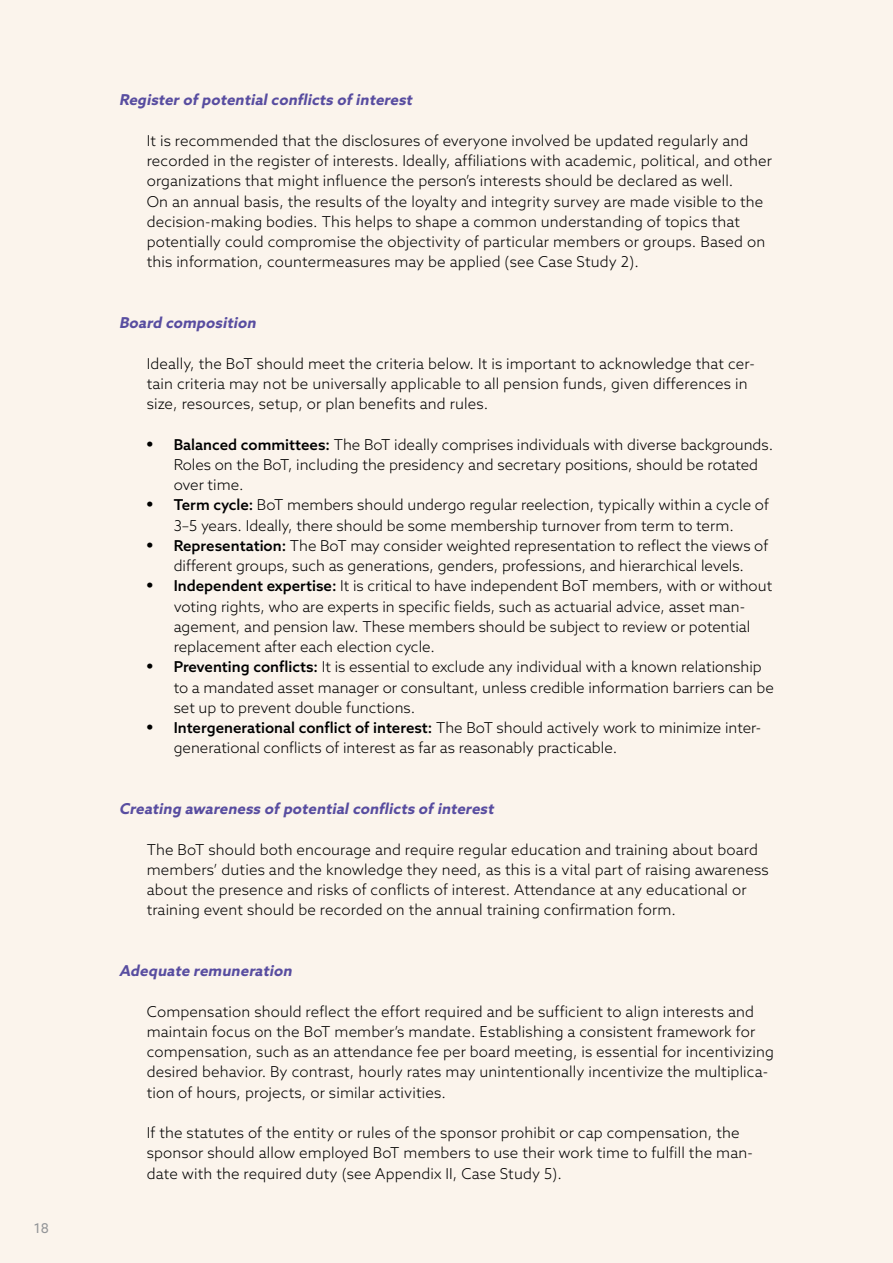
<style>
.page{position:relative;width:893px;height:1263px;background:#fbf4ec}
.page>*{position:absolute;margin:0;border:0;box-sizing:border-box;transform-origin:0 0}
.t1{font:300 15px/20.2px "Azo Sans";letter-spacing:.01em;color:#000}
.t2{font:italic 700 15px "Azo Sans";color:#584da0}
.t3{font:13.5px "Azo Sans";color:#939598}
.s1{font-family:"Times";font-weight:400;font-size:18px}
.s2{font-weight:500}
</style>
<div class="page">
<p class="t3" style="left:34px;top:1220px;width:17px">18</p>
<p class="t2" style="left:119px;top:90px;width:298px">Register ofpotentialconflicts ofinterest</p>
<p class="t1" style="left:147px;top:130px;width:627px">It is recommended that the disclosures of everyone involved be updated regularly and recorded in the register of interests. Ideally, affiliations with academic, political, and other organizations that might influence the person’s interests should be declared as well.<br>On an annual basis, the results of the loyalty and integrity survey are made visible to the decision-making bodies. This helps to shape a common understanding of topics that potentially could compromise the objectivity of particular members or groups. Based on this information, countermeasures may be applied (see Case Study 2).</p>
<p class="t2" style="left:119px;top:313px;width:142px">Board composition</p>
<p class="t1" style="left:147px;top:353px;width:609px">Ideally, the BoT should meet the criteria below. It is important to acknowledge that cer&shy;tain criteria may not be universally applicable to all pension funds, given differences in size, resources, setup, or plan benefits and rules.</p>
<p class="t1" style="left:174px;top:434px;width:601px;text-indent:-27px"><span class="s1">•</span> <span class="s2">Balanced committees:</span> The BoT ideally comprises individuals with diverse backgrounds.<br>Roles on the BoT, including the presidency and secretary positions, should be rotated over time.</p>
<p class="t1" style="left:147px;top:495px;width:624px;text-align:center"><span class="s1">•</span> <span class="s2">Term cycle:</span> BoT members should undergo regular reelection, typically within a cycle of<br>3–5 years. Ideally, there should be some membership turnover from term to term.</p>
<p class="t1" style="left:147px;top:535px;width:623px;text-align:center"><span class="s1">•</span> <span class="s2">Representation:</span> The BoT may consider weighted representation to reflect the views of different groups, such as generations, genders, professions, and hierarchical levels.</p>
<p class="t1" style="left:174px;top:576px;width:600px;text-indent:-27px"><span class="s1">•</span> <span class="s2">Independent expertise:</span> It is critical to have independent BoT members, with or without voting rights, who are experts in specific fields, such as actuarial advice, asset man&shy;agement, and pension law. These members should be subject to review or potential replacement after each election cycle.</p>
<p class="t1" style="left:174px;top:657px;width:602px;text-indent:-27px"><span class="s1">•</span> <span class="s2">Preventing conflicts:</span> It is essential to exclude any individual with a known relationship to a mandated asset manager or consultant, unless credible information barriers can be set up to prevent double functions.</p>
<p class="t1" style="left:174px;top:717px;width:589px;text-indent:-27px"><span class="s1">•</span> <span class="s2">Intergenerational conflict of interest:</span> The BoT should actively work to minimize inter&shy;generational conflicts of interest as far as reasonably practicable.</p>
<p class="t2" style="left:119px;top:799px;width:379px">Creating awareness ofpotentialconflicts ofinterest</p>
<p class="t1" style="left:147px;top:839px;width:624px">The BoT should both encourage and require regular education and training about board members’ duties and the knowledge they need, as this is a vital part of raising awareness about the presence and risks of conflicts of interest. Attendance at any educational or training event should be recorded on the annual training confirmation form.</p>
<p class="t2" style="left:119px;top:961px;width:178px">Adequate remuneration</p>
<p class="t1" style="left:147px;top:1001px;width:629px">Compensation should reflect the effort required and be sufficient to align interests and maintain focus on the BoT member’s mandate. Establishing a consistent framework for compensation, such as an attendance fee per board meeting, is essential for incentivizing desired behavior. By contrast, hourly rates may unintentionally incentivize the multiplica&shy;tion of hours, projects, or similar activities.</p>
<p class="t1" style="left:147px;top:1122px;width:608px">If the statutes of the entity or rules of the sponsor prohibit or cap compensation, the sponsor should allow employed BoT members to use their work time to fulfill the man&shy;date with the required duty (see Appendix II, Case Study 5).</p>
</div>
